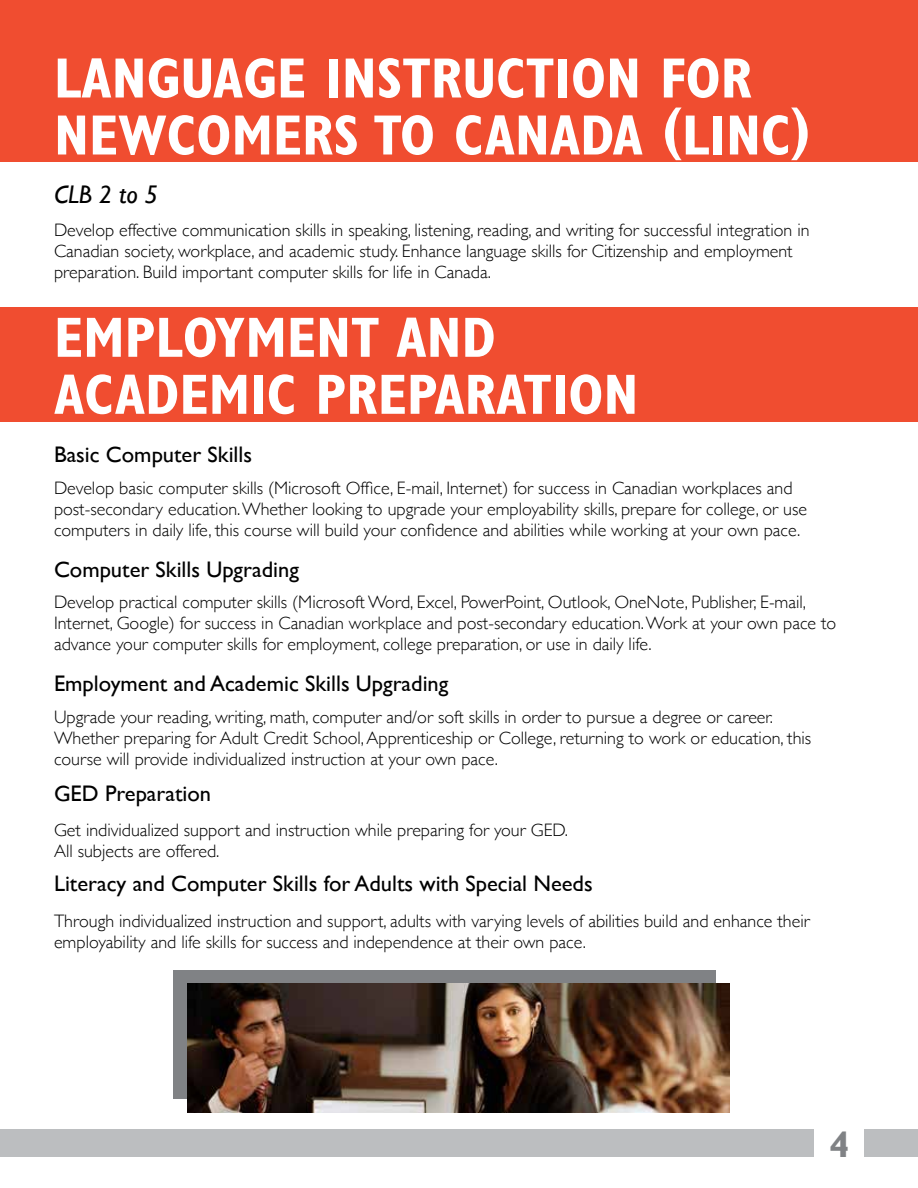
<style>
.page{position:relative;width:918px;height:1188px;background:#fff}
.page>*{position:absolute;margin:0;border:0;box-sizing:border-box;transform-origin:0 0}
.t1{font:700 condensed 57px/57px "Gill Sans";color:#fff}
.t2{font:700 36.9px "Gill Sans";color:#808285}
.t3{font:italic 25.5px "Gill Sans";color:#000}
.t4{font:22.5px "Gill Sans";color:#000}
.t5{font:300 18px/21px "Gill Sans";color:#000}
</style>
<div class="page">
<div style="left:0;top:1129px;width:918px;height:28px;background:#bcbec0"></div>
<div style="left:814px;top:1122px;width:50px;height:41px;background:#fff"></div>
<div style="left:0;top:0;width:918px;height:162px;background:#f04d30"></div>
<div style="left:0;top:307px;width:918px;height:114px;background:#f04d30"></div>
<div style="left:173px;top:970px;width:543px;height:129px;background:#808285"></div>
<img style="left:187px;top:984px;width:543px;height:128px">
<h1 class="t1" style="left:54px;top:50px;width:758px">LANGUAGE INSTRUCTION FOR<br>NEWCOMERS TO CANADA (LINC)</h1>
<h3 class="t3" style="left:54px;top:179px;width:106px">CLB 2 to 5</h3>
<p class="t5" style="left:54px;top:219px;width:757px">Develop effective communication skills in speaking, listening, reading, and writing for successful integration in<br>Canadian society, workplace, and academic study. Enhance language skills for Citizenship and employment preparation. Build important computer skills for life in Canada.</p>
<h1 class="t1" style="left:54px;top:309px;width:586px">EMPLOYMENT AND<br>ACADEMIC PREPARATION</h1>
<p class="t4" style="left:54px;top:442px;width:200px">Basic Computer Skills</p>
<p class="t5" style="left:54px;top:477px;width:755px">Develop basic computer skills (Microsoft Office, E-mail, Internet) for success in Canadian workplaces and post-secondary education. Whether looking to upgrade your employability skills, prepare for college, or use computers in daily life, this course will build your confidence and abilities while working at your own pace.</p>
<p class="t4" style="left:54px;top:556px;width:246px">Computer Skills Upgrading</p>
<p class="t5" style="left:54px;top:591px;width:784px">Develop practical computer skills (Microsoft Word, Excel, PowerPoint, Outlook, OneNote, Publisher, E-mail,<br>Internet, Google) for success in Canadian workplace and post-secondary education. Work at your own pace to advance your computer skills for employment, college preparation, or use in daily life.</p>
<p class="t4" style="left:54px;top:670px;width:396px">Employment and Academic Skills Upgrading</p>
<p class="t5" style="left:54px;top:705px;width:759px">Upgrade your reading, writing, math, computer and/or soft skills in order to pursue a degree or career.<br>Whether preparing for Adult Credit School, Apprenticeship or College, returning to work or education, this course will provide individualized instruction at your own pace.</p>
<p class="t4" style="left:54px;top:780px;width:159px">GED Preparation</p>
<p class="t5" style="left:54px;top:819px;width:516px">Get individualized support and instruction while preparing for your GED.<br>All subjects are offered.</p>
<p class="t4" style="left:54px;top:870px;width:540px">Literacy and Computer Skills for Adults with Special Needs</p>
<p class="t5" style="left:54px;top:910px;width:757px">Through individualized instruction and support, adults with varying levels of abilities build and enhance their employability and life skills for success and independence at their own pace.</p>
<h2 class="t2" style="left:829px;top:1122px;width:22px">4</h2>
</div>
